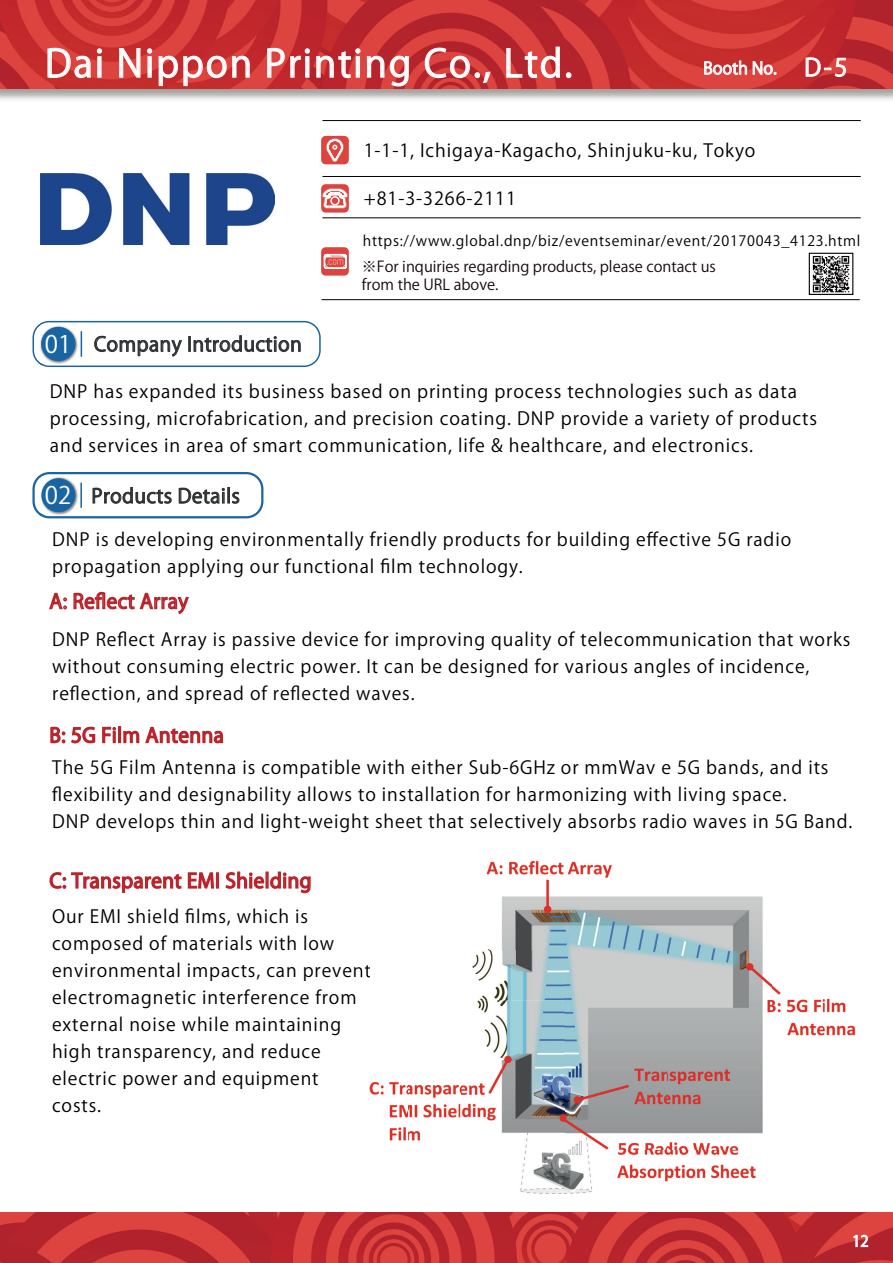
<style>
.page{position:relative;width:893px;height:1263px;background:#fff}
.page>*{position:absolute;margin:0;border:0;box-sizing:border-box;transform-origin:0 0}
.t1{font:37.5px "Koz Go Pr 6 N";letter-spacing:.05em;color:#fff}
.t2{font:19.5px "Koz Go Pr 6 N";letter-spacing:.025em;color:#b0262c}
.t3{font:19.5px "Koz Go Pr 6 N";letter-spacing:.025em;color:#2d3032}
.t4{font:18px/27px "Koz Go Pr 6 N";letter-spacing:.05em;color:#000001}
.t5{font:16.5px "Koz Go Pr 6 N";color:#fff}
.t6{font:15px/18px "Koz Go Pr 6 N";color:#170a0b}
.t7{font:15px "Koz Go Pr 6 N";color:#fff}
.t8{font:14.25px "Koz Go Pr 6 N";letter-spacing:.05em;color:#000001}
.s1{font-size:24px}
.s2{font-size:24px;color:#fff}
</style>
<div class="page">
<img style="left:0;top:0;width:893px;height:89px">
<img style="left:0;top:1212px;width:893px;height:51px">
<hr style="left:322px;top:120px;width:539px;height:1px;background:#000001">
<hr style="left:321px;top:299px;width:539px;height:1px;background:#000001">
<hr style="left:322px;top:176px;width:539px;height:1px;background:#000001">
<hr style="left:322px;top:218px;width:539px;height:1px;background:#000001">
<svg style="left:33px;top:320px;width:288px;height:47px"></svg>
<svg style="left:32px;top:472px;width:231px;height:47px"></svg>
<div style="left:321px;top:136px;width:28px;height:28px;background:#de443f;border-radius:5px"></div>
<svg style="left:326px;top:138px;width:18px;height:24px"></svg>
<div style="left:321px;top:247px;width:28px;height:29px;background:#de443f;border-radius:5px"></div>
<svg style="left:324px;top:254px;width:23px;height:15px"></svg>
<div style="left:321px;top:184px;width:28px;height:29px;background:#de443f;border-radius:5px"></div>
<svg style="left:322px;top:188px;width:26px;height:20px"></svg>
<div style="left:330px;top:196px;width:10px;height:9px;border:2px solid #fff;border-radius:50%"></div>
<svg style="left:49px;top:592px;width:18px;height:18px"></svg>
<svg style="left:73px;top:591px;width:116px;height:24px"></svg>
<svg style="left:50px;top:726px;width:66px;height:18px"></svg>
<div style="left:118px;top:726px;width:3px;height:17px;border:2px solid #bc242c"></div>
<svg style="left:123px;top:726px;width:101px;height:18px"></svg>
<svg style="left:49px;top:872px;width:166px;height:21px"></svg>
<div style="left:216px;top:872px;width:3px;height:17px;border:2px solid #bc242c"></div>
<svg style="left:225px;top:871px;width:86px;height:23px"></svg>
<svg style="left:704px;top:60px;width:72px;height:16px"></svg>
<svg style="left:805px;top:57px;width:41px;height:20px"></svg>
<svg style="left:47px;top:47px;width:55px;height:32px"></svg>
<svg style="left:119px;top:47px;width:22px;height:32px"></svg>
<svg style="left:147px;top:48px;width:5px;height:6px"></svg>
<div style="left:148px;top:56px;width:4px;height:22px;border:1px solid #fff"></div>
<svg style="left:158px;top:55px;width:92px;height:46px"></svg>
<svg style="left:267px;top:47px;width:43px;height:31px"></svg>
<div style="left:305px;top:56px;width:4px;height:22px;border:1px solid #fff"></div>
<svg style="left:316px;top:48px;width:44px;height:53px"></svg>
<div style="left:356px;top:56px;width:4px;height:22px;border:1px solid #fff"></div>
<svg style="left:366px;top:55px;width:44px;height:46px"></svg>
<svg style="left:424px;top:47px;width:67px;height:37px"></svg>
<svg style="left:506px;top:46px;width:65px;height:33px"></svg>
<img style="left:41px;top:174px;width:234px;height:70px">
<img style="left:809px;top:252px;width:44px;height:41px">
<div style="left:809px;top:253px;width:44px;height:42px;border:1px solid #000001"></div>
<svg style="left:853px;top:1234px;width:15px;height:13px"></svg>
<img style="left:486px;top:860px;width:277px;height:90px">
<img style="left:772px;top:985px;width:51px;height:51px">
<img style="left:473px;top:950px;width:91px;height:50px">
<img style="left:564px;top:950px;width:208px;height:244px">
<img style="left:823px;top:998px;width:33px;height:38px">
<img style="left:369px;top:1081px;width:40px;height:60px">
<img style="left:461px;top:1000px;width:104px;height:194px">
<img style="left:409px;top:1084px;width:52px;height:57px">
<img style="left:357px;top:965px;width:13px;height:13px">
<img style="left:461px;top:966px;width:12px;height:87px">
<h1 class="t1" style="left:45px;top:42px;width:529px">Dai Nippon Printing Co., Ltd.</h1>
<p class="t5" style="left:703px;top:59px;width:146px">Booth No. <span class="s1">D-5</span></p>
<p class="t4" style="left:364px;top:137px;width:393px">1-1-1, Ichigaya-Kagacho, Shinjuku-ku, Tokyo</p>
<p class="t4" style="left:364px;top:185px;width:154px">+81-3-3266-2111</p>
<p class="t8" style="left:363px;top:233px;width:499px">https://www.global.dnp/biz/eventseminar/event/20170043_4123.html</p>
<p class="t3" style="left:45px;top:333px;width:258px"><span class="s2">01</span> Company Introduction</p>
<p class="t6" style="left:362px;top:257px;width:355px">※For inquiries regarding products, please contact us from the URL above.</p>
<p class="t4" style="left:50px;top:378px;width:769px">DNP has expanded its business based on printing process technologies such as data processing, microfabrication, and precision coating. DNP provide a variety of products and services in area of smart communication, life &amp; healthcare, and electronics.</p>
<p class="t3" style="left:45px;top:485px;width:196px"><span class="s2">02</span> Products Details</p>
<p class="t4" style="left:52px;top:526px;width:740px">DNP is developing environmentally friendly products for building effective 5G radio propagation applying our functional film technology.</p>
<p class="t4" style="left:52px;top:626px;width:800px">DNP Reflect Array is passive device for improving quality of telecommunication that works without consuming electric power. It can be designed for various angles of incidence, reflection, and spread of reflected waves.</p>
<p class="t2" style="left:49px;top:724px;width:176px">B: 5G Film Antenna</p>
<p class="t4" style="left:52px;top:754px;width:802px">The 5G Film Antenna is compatible with either Sub-6GHz or mmWav e 5G bands, and its flexibility and designability allows to installation for harmonizing with living space.<br>DNP develops thin and light-weight sheet that selectively absorbs radio waves in 5G Band.</p>
<p class="t2" style="left:49px;top:870px;width:263px">C: Transparent EMI Shielding</p>
<p class="t4" style="left:52px;top:903px;width:320px">Our EMI shield films, which is composed of materials with low environmental impacts, can prevent electromagnetic interference from external noise while maintaining high transparency, and reduce electric power and equipment costs.</p>
<p class="t7" style="left:852px;top:1232px;width:18px">12</p>
</div>
